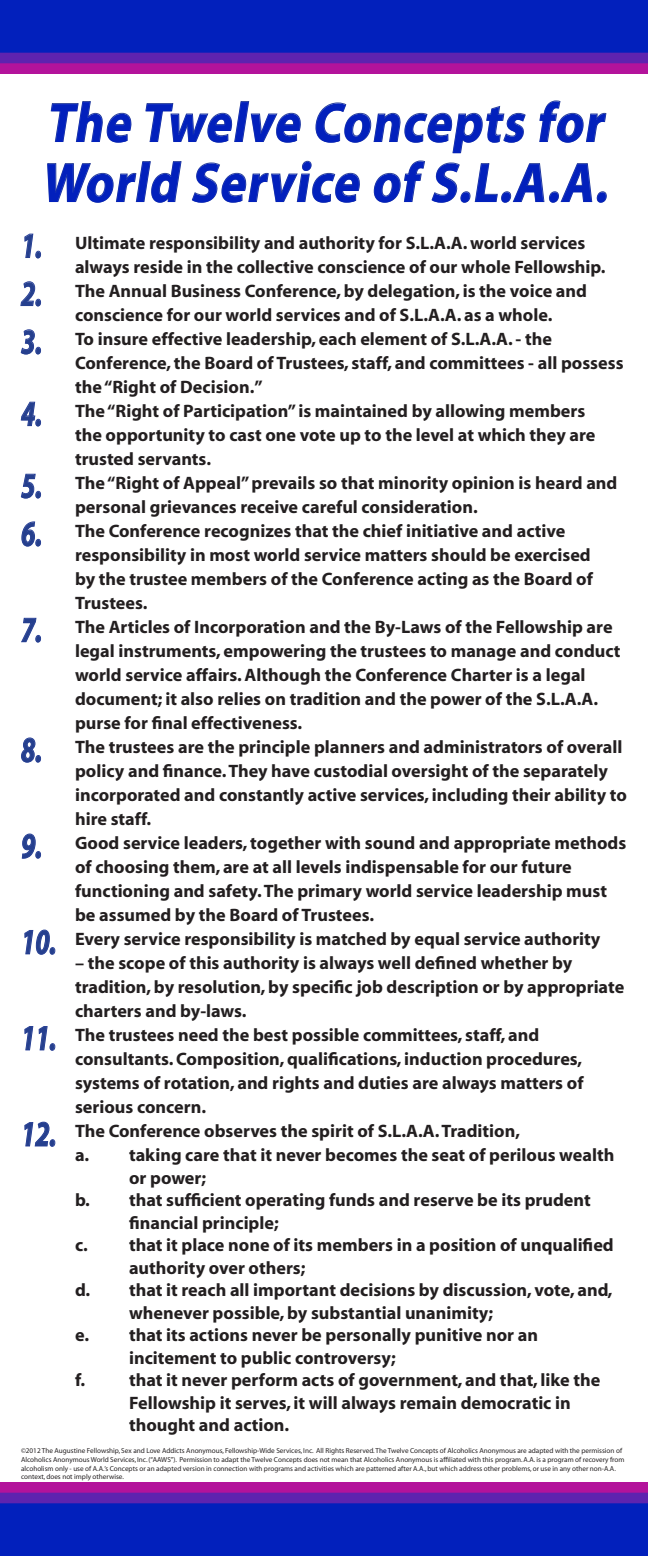
<style>
.page{position:relative;width:648px;height:1556px;background:#fff}
.page>*{position:absolute;margin:0;border:0;box-sizing:border-box;transform-origin:0 0}
.t1{font:italic 700 56.25px "Myriad";color:#0220bc;scale:.88 1}
.t2{font:700 18px/24px "Myriad";color:#231f20}
.t3{font:7.2px/8.6px "Myriad";color:#231f20}
.s1{font-style:italic;font-size:36px;color:#253f8e}
</style>
<div class="page">
<svg style="left:51px;top:101px;width:81px;height:42px"></svg>
<svg style="left:145px;top:101px;width:156px;height:42px"></svg>
<svg style="left:315px;top:102px;width:211px;height:51px"></svg>
<svg style="left:539px;top:100px;width:68px;height:43px"></svg>
<svg style="left:47px;top:161px;width:135px;height:42px"></svg>
<svg style="left:192px;top:161px;width:168px;height:42px"></svg>
<svg style="left:373px;top:160px;width:52px;height:43px"></svg>
<svg style="left:431px;top:162px;width:176px;height:41px"></svg>
<svg style="left:24px;top:233px;width:17px;height:25px"></svg>
<svg style="left:20px;top:281px;width:21px;height:25px"></svg>
<svg style="left:20px;top:329px;width:21px;height:25px"></svg>
<svg style="left:21px;top:401px;width:20px;height:25px"></svg>
<svg style="left:21px;top:473px;width:20px;height:25px"></svg>
<svg style="left:21px;top:521px;width:20px;height:25px"></svg>
<svg style="left:21px;top:617px;width:20px;height:25px"></svg>
<svg style="left:21px;top:737px;width:20px;height:25px"></svg>
<svg style="left:22px;top:833px;width:19px;height:25px"></svg>
<svg style="left:24px;top:929px;width:31px;height:25px"></svg>
<svg style="left:24px;top:1026px;width:9px;height:24px"></svg>
<svg style="left:39px;top:1026px;width:16px;height:24px"></svg>
<svg style="left:24px;top:1121px;width:31px;height:25px"></svg>
<img style="left:0;top:0;width:648px;height:73px">
<img style="left:0;top:1482px;width:648px;height:73px">
<p class="t1" style="left:46px;top:94px;width:645px">The Twelve Concepts for</p>
<p class="t1" style="left:41px;top:154px;width:656px">World Service of S.L.A.A.</p>
<p class="t2" style="left:75px;top:231px;width:532px;text-indent:-54px"><span class="s1">1.</span> Ultimate responsibility and authority for S.L.A.A. world services always reside in the collective conscience of our whole Fellowship.</p>
<p class="t2" style="left:75px;top:279px;width:513px;text-indent:-54px"><span class="s1">2.</span> The Annual Business Conference, by delegation, is the voice and conscience for our world services and of S.L.A.A. as a whole.</p>
<p class="t2" style="left:75px;top:327px;width:550px;text-indent:-54px"><span class="s1">3.</span> To insure effective leadership, each element of S.L.A.A. - the<br>Conference, the Board of Trustees, staff, and committees - all possess the “Right of Decision.”</p>
<p class="t2" style="left:75px;top:399px;width:522px;text-indent:-54px"><span class="s1">4.</span> The “Right of Participation” is maintained by allowing members the opportunity to cast one vote up to the level at which they are trusted servants.</p>
<p class="t2" style="left:75px;top:471px;width:544px;text-indent:-54px"><span class="s1">5.</span> The “Right of Appeal” prevails so that minority opinion is heard and personal grievances receive careful consideration.</p>
<p class="t2" style="left:75px;top:519px;width:519px;text-indent:-54px"><span class="s1">6.</span> The Conference recognizes that the chief initiative and active responsibility in most world service matters should be exercised by the trustee members of the Conference acting as the Board of Trustees.</p>
<p class="t2" style="left:75px;top:615px;width:547px;text-indent:-54px"><span class="s1">7.</span> The Articles of Incorporation and the By-Laws of the Fellowship are legal instruments, empowering the trustees to manage and conduct world service affairs. Although the Conference Charter is a legal document; it also relies on tradition and the power of the S.L.A.A. purse for final effectiveness.</p>
<p class="t2" style="left:75px;top:735px;width:553px;text-indent:-54px"><span class="s1">8.</span> The trustees are the principle planners and administrators of overall policy and finance. They have custodial oversight of the separately incorporated and constantly active services, including their ability to hire staff.</p>
<p class="t2" style="left:75px;top:831px;width:553px;text-indent:-54px"><span class="s1">9.</span> Good service leaders, together with sound and appropriate methods of choosing them, are at all levels indispensable for our future functioning and safety. The primary world service leadership must be assumed by the Board of Trustees.</p>
<p class="t2" style="left:21px;top:927px;width:581px"><span class="s1">10.</span> Every service responsibility is matched by equal service authority</p>
<p class="t2" style="left:75px;top:951px;width:551px">– the scope of this authority is always well defined whether by tradition, by resolution, by specific job description or by appropriate charters and by-laws.</p>
<p class="t2" style="left:75px;top:1023px;width:510px;text-indent:-54px"><span class="s1">11.</span> The trustees need the best possible committees, staff, and consultants. Composition, qualifications, induction procedures, systems of rotation, and rights and duties are always matters of serious concern.</p>
<p class="t2" style="left:21px;top:1119px;width:501px"><span class="s1">12.</span> The Conference observes the spirit of S.L.A.A. Tradition,</p>
<p class="t2" style="left:129px;top:1144px;width:487px;line-height:22.5px;text-indent:-54px">a. taking care that it never becomes the seat of perilous wealth or power;</p>
<p class="t2" style="left:129px;top:1189px;width:463px;line-height:22.5px;text-indent:-54px">b. that sufficient operating funds and reserve be its prudent financial principle;</p>
<p class="t2" style="left:129px;top:1234px;width:486px;line-height:22.5px;text-indent:-54px">c. that it place none of its members in a position of unqualified authority over others;</p>
<p class="t2" style="left:129px;top:1279px;width:485px;line-height:22.5px;text-indent:-54px">d. that it reach all important decisions by discussion, vote, and, whenever possible, by substantial unanimity;</p>
<p class="t2" style="left:129px;top:1324px;width:411px;line-height:22.5px;text-indent:-54px">e. that its actions never be personally punitive nor an incitement to public controversy;</p>
<p class="t2" style="left:75px;top:1368px;width:12px">f.</p>
<p class="t2" style="left:129px;top:1369px;width:473px;line-height:22.5px">that it never perform acts of government, and that, like the<br>Fellowship it serves, it will always remain democratic in thought and action.</p>
<p class="t3" style="left:21px;top:1446px;width:605px">©2012 The Augustine Fellowship, Sex and Love Addicts Anonymous, Fellowship-Wide Services, Inc. All Rights Reserved. The Twelve Concepts of Alcoholics Anonymous are adapted with the permission of Alcoholics Anonymous World Services, Inc. (“AAWS”). Permission to adapt the Twelve Concepts does not mean that Alcoholics Anonymous is affiliated with this program. A.A. is a program of recovery from alcoholism only - use of A.A.’s Concepts or an adapted version in connection with programs and activities which are patterned after A.A., but which address other problems, or use in any other non-A.A. context, does not imply otherwise.</p>
</div>
